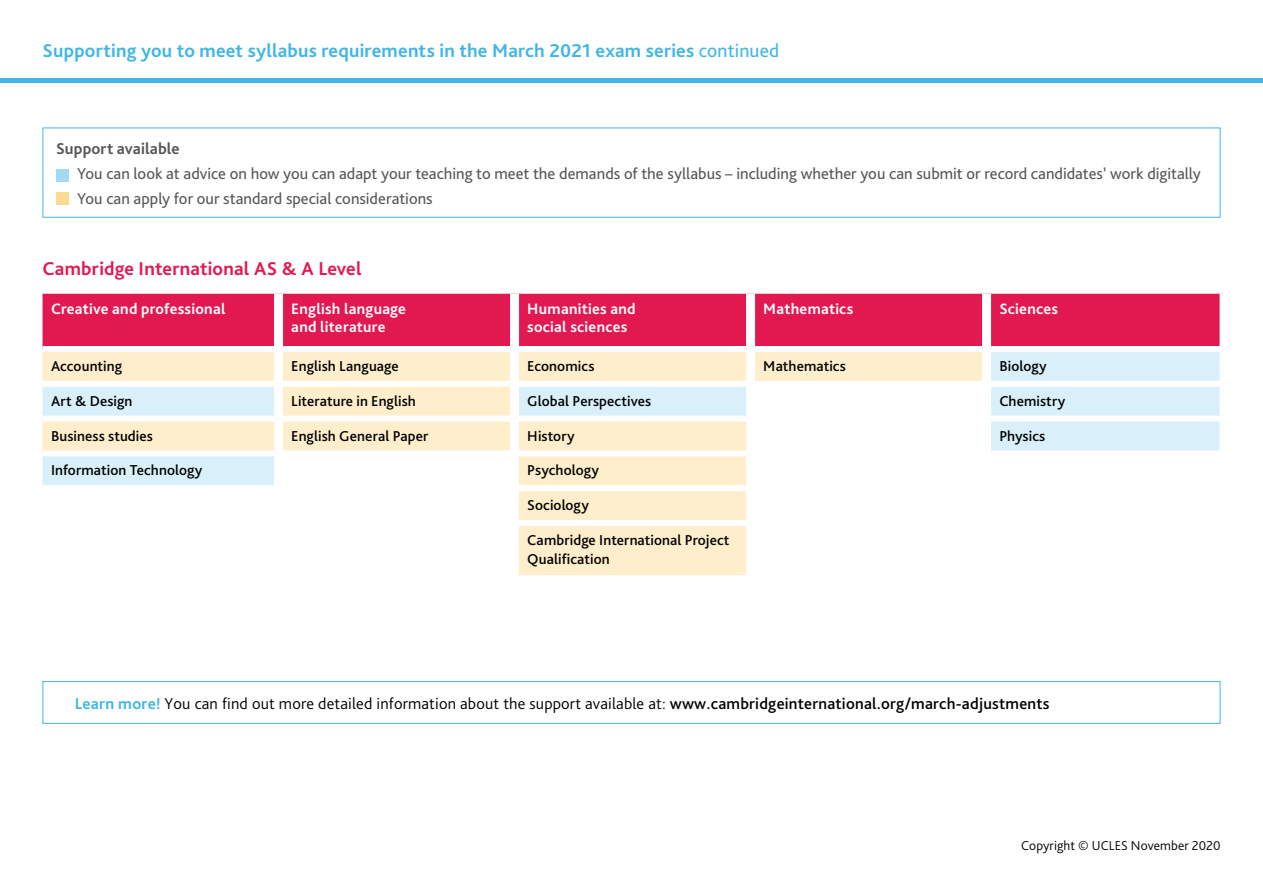
<style>
.page{position:relative;width:1263px;height:893px;background:#fff}
.page>*{position:absolute;margin:0;border:0;box-sizing:border-box;transform-origin:0 0}
.H2_heading_grey{font:700 19.5px "Bliss Pro";letter-spacing:.01em;color:#41b6e6}
.H2_heading{font:700 19.5px "Bliss Pro";letter-spacing:.01em;color:#e21951}
.P_Body_text{font:16.5px "Bliss Pro";color:#575756}
.Sub_heading{font:300 16.5px "Bliss Pro";letter-spacing:.01em;color:#000}
.P_Body_text-2{font:700 16.5px "Bliss Pro";letter-spacing:.005em;color:#575756}
.H4_heading_white{font:700 15.75px/18px "Bliss Pro";letter-spacing:.015em;color:#fff}
.P_table_text_10_5{font:500 15px/18.8px "Bliss Pro";letter-spacing:.005em;color:#000}
.t1{font:300 13.5px "Bliss Pro";letter-spacing:.01em;color:#000}
.s1{font-weight:400}
.s2{font-weight:700;color:#41b6e6}
.s3{font-weight:500}
</style>
<div class="page">
<hr style="left:0;top:78px;width:1263px;height:4px;background:#41b6e6">
<div style="left:43px;top:681px;width:1177px;height:43px;border:1px solid #41b6e6"></div>
<div style="left:43px;top:294px;width:1176px;height:52px;background:#e21951"></div>
<svg style="left:43px;top:352px;width:1176px;height:29px;background:#f6eed4"></svg>
<svg style="left:43px;top:387px;width:1176px;height:188px"></svg>
<div style="left:43px;top:416px;width:231px;height:6px;background:#fff"></div>
<div style="left:283px;top:416px;width:227px;height:6px;background:#fff"></div>
<div style="left:519px;top:416px;width:227px;height:6px;background:#fff"></div>
<div style="left:755px;top:416px;width:227px;height:6px;background:#fff"></div>
<div style="left:991px;top:416px;width:234px;height:6px;background:#fff"></div>
<div style="left:43px;top:450px;width:231px;height:6px;background:#fff"></div>
<div style="left:283px;top:450px;width:227px;height:6px;background:#fff"></div>
<div style="left:519px;top:450px;width:227px;height:6px;background:#fff"></div>
<div style="left:755px;top:450px;width:227px;height:6px;background:#fff"></div>
<div style="left:991px;top:450px;width:234px;height:6px;background:#fff"></div>
<div style="left:43px;top:485px;width:231px;height:6px;background:#fff"></div>
<div style="left:283px;top:485px;width:227px;height:6px;background:#fff"></div>
<div style="left:519px;top:485px;width:227px;height:6px;background:#fff"></div>
<div style="left:755px;top:485px;width:227px;height:6px;background:#fff"></div>
<div style="left:991px;top:485px;width:234px;height:6px;background:#fff"></div>
<div style="left:43px;top:520px;width:231px;height:6px;background:#fff"></div>
<div style="left:283px;top:520px;width:227px;height:6px;background:#fff"></div>
<div style="left:519px;top:520px;width:227px;height:6px;background:#fff"></div>
<div style="left:755px;top:520px;width:227px;height:6px;background:#fff"></div>
<div style="left:991px;top:520px;width:234px;height:6px;background:#fff"></div>
<div style="left:274px;top:294px;width:9px;height:55px;background:#fff"></div>
<div style="left:510px;top:294px;width:9px;height:55px;background:#fff"></div>
<div style="left:746px;top:294px;width:9px;height:55px;background:#fff"></div>
<div style="left:982px;top:294px;width:9px;height:55px;background:#fff"></div>
<div style="left:274px;top:349px;width:9px;height:35px;background:#fff"></div>
<div style="left:510px;top:349px;width:9px;height:35px;background:#fff"></div>
<div style="left:746px;top:349px;width:9px;height:35px;background:#fff"></div>
<div style="left:982px;top:349px;width:9px;height:35px;background:#fff"></div>
<div style="left:274px;top:384px;width:9px;height:35px;background:#fff"></div>
<div style="left:510px;top:384px;width:9px;height:35px;background:#fff"></div>
<div style="left:746px;top:384px;width:9px;height:35px;background:#fff"></div>
<div style="left:982px;top:384px;width:9px;height:35px;background:#fff"></div>
<div style="left:274px;top:419px;width:9px;height:34px;background:#fff"></div>
<div style="left:510px;top:419px;width:9px;height:34px;background:#fff"></div>
<div style="left:746px;top:419px;width:9px;height:34px;background:#fff"></div>
<div style="left:982px;top:419px;width:9px;height:34px;background:#fff"></div>
<div style="left:274px;top:453px;width:9px;height:35px;background:#fff"></div>
<div style="left:510px;top:453px;width:9px;height:35px;background:#fff"></div>
<div style="left:746px;top:453px;width:9px;height:35px;background:#fff"></div>
<div style="left:982px;top:453px;width:9px;height:35px;background:#fff"></div>
<div style="left:274px;top:488px;width:9px;height:35px;background:#fff"></div>
<div style="left:510px;top:488px;width:9px;height:35px;background:#fff"></div>
<div style="left:746px;top:488px;width:9px;height:35px;background:#fff"></div>
<div style="left:982px;top:488px;width:9px;height:35px;background:#fff"></div>
<div style="left:274px;top:523px;width:9px;height:52px;background:#fff"></div>
<div style="left:510px;top:523px;width:9px;height:52px;background:#fff"></div>
<div style="left:746px;top:523px;width:9px;height:52px;background:#fff"></div>
<div style="left:982px;top:523px;width:9px;height:52px;background:#fff"></div>
<div style="left:56px;top:169px;width:13px;height:13px;background:#a0dbf3"></div>
<div style="left:56px;top:192px;width:13px;height:13px;background:#fdda8f"></div>
<div style="left:43px;top:128px;width:1177px;height:90px;border:1px solid #41b6e6"></div>
<h2 class="H2_heading_grey" style="left:43px;top:39px;width:738px">Supporting you to meet syllabus requirements in the March 2021 exam series <span class="s1">continued</span></h2>
<p class="P_Body_text-2" style="left:56px;top:138px;width:125px">Support available</p>
<p class="P_Body_text" style="left:77px;top:163px;width:1125px">You can look at advice on how you can adapt your teaching to meet the demands of the syllabus – including whether you can submit or record candidates’ work digitally</p>
<p class="P_Body_text" style="left:77px;top:188px;width:357px">You can apply for our standard special considerations</p>
<h2 class="H2_heading" style="left:43px;top:256px;width:321px">Cambridge International AS &amp; A Level</h2>
<h4 class="H4_heading_white" style="left:51px;top:300px;width:176px">Creative and professional</h4>
<h4 class="H4_heading_white" style="left:291px;top:300px;width:116px">English language and literature</h4>
<h4 class="H4_heading_white" style="left:527px;top:300px;width:110px">Humanities and social sciences</h4>
<h4 class="H4_heading_white" style="left:763px;top:300px;width:92px">Mathematics</h4>
<h4 class="H4_heading_white" style="left:999px;top:300px;width:60px">Sciences</h4>
<p class="P_table_text_10_5" style="left:51px;top:357px;width:73px">Accounting</p>
<p class="P_table_text_10_5" style="left:291px;top:357px;width:109px">English Language</p>
<p class="P_table_text_10_5" style="left:527px;top:357px;width:69px">Economics</p>
<p class="P_table_text_10_5" style="left:763px;top:357px;width:84px">Mathematics</p>
<p class="P_table_text_10_5" style="left:999px;top:357px;width:49px">Biology</p>
<p class="P_table_text_10_5" style="left:51px;top:391px;width:83px">Art &amp; Design</p>
<p class="P_table_text_10_5" style="left:291px;top:391px;width:126px">Literature in English</p>
<p class="P_table_text_10_5" style="left:527px;top:391px;width:125px">Global Perspectives</p>
<p class="P_table_text_10_5" style="left:999px;top:391px;width:68px">Chemistry</p>
<p class="P_table_text_10_5" style="left:51px;top:426px;width:103px">Business studies</p>
<p class="P_table_text_10_5" style="left:291px;top:426px;width:139px">English General Paper</p>
<p class="P_table_text_10_5" style="left:527px;top:426px;width:49px">History</p>
<p class="P_table_text_10_5" style="left:999px;top:426px;width:48px">Physics</p>
<p class="P_table_text_10_5" style="left:51px;top:461px;width:153px">Information Technology</p>
<p class="P_table_text_10_5" style="left:527px;top:461px;width:73px">Psychology</p>
<p class="P_table_text_10_5" style="left:527px;top:496px;width:63px">Sociology</p>
<p class="P_table_text_10_5" style="left:527px;top:531px;width:204px">Cambridge International Project<br>Qualification</p>
<p class="Sub_heading" style="left:75px;top:693px;width:976px"><span class="s2">Learn more!</span> You can find out more detailed information about the support available at: <span class="s3">www.cambridgeinternational.org/march-adjustments</span></p>
<p class="t1" style="left:1021px;top:838px;width:201px">Copyright © UCLES November 2020</p>
</div>
